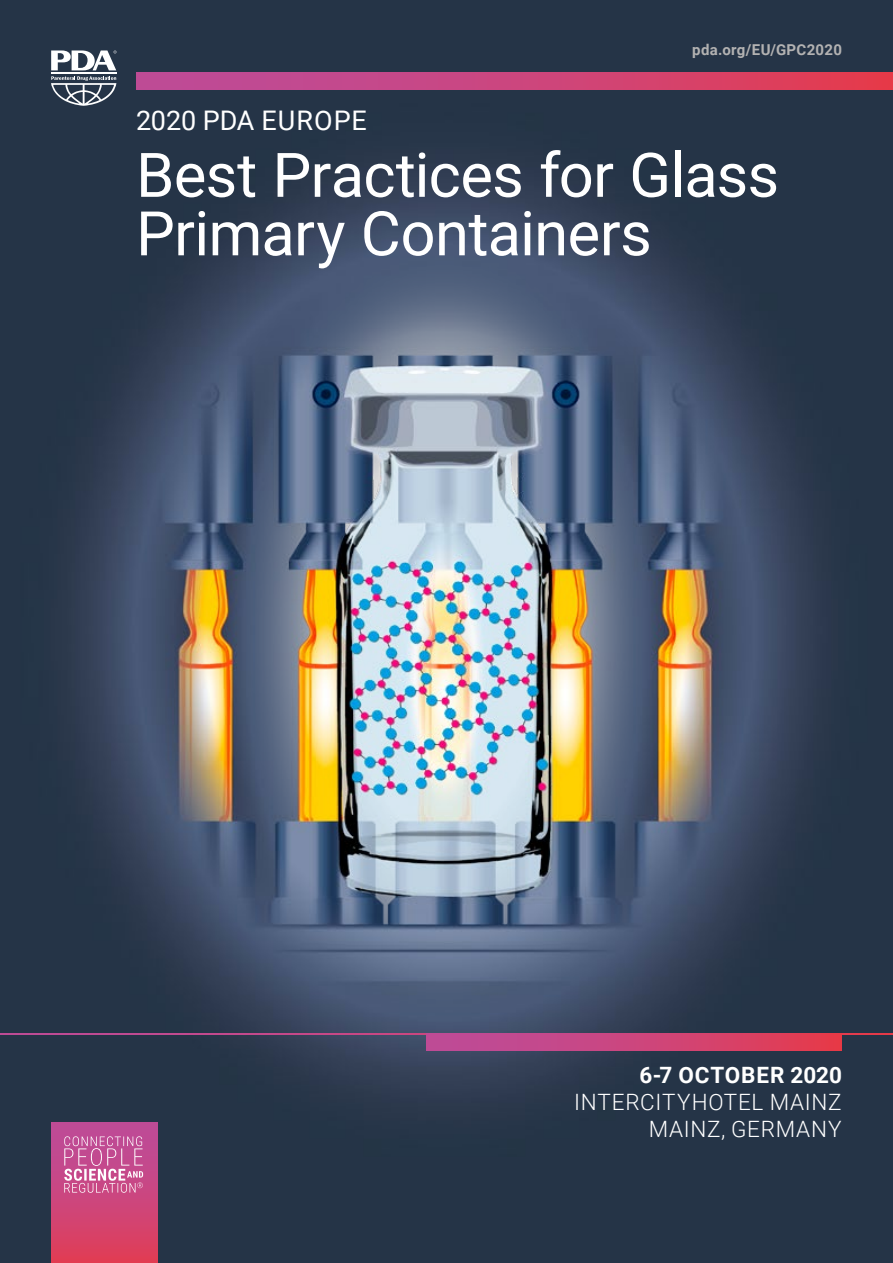
<style>
.page{position:relative;width:893px;height:1263px;background:#fff}
.page>*{position:absolute;margin:0;border:0;box-sizing:border-box;transform-origin:0 0}
.t1{font:61.5px/58.5px "Roboto";letter-spacing:-.01em;color:#fff}
.t2{font:27px "Roboto";letter-spacing:.015em;color:#fff}
.t3{font:300 22.5px/27px "Roboto";letter-spacing:.035em;color:#fff;text-align:right}
.t4{font:700 22.5px "Roboto";letter-spacing:.035em;color:#fff}
.t5{font:700 15px "Roboto";letter-spacing:.02em;color:#b3b2b2}
</style>
<div class="page">
<img style="left:0;top:0;width:893px;height:1263px">
<div style="left:136px;top:72px;width:757px;height:17px;background:linear-gradient(to right,#b94da0,#e33c51)"></div>
<hr style="left:51px;top:72px;width:65px;height:2px;background:#fff">
<svg style="left:51px;top:76px;width:65px;height:30px;background:#606b79"></svg>
<svg style="left:51px;top:50px;width:66px;height:20px"></svg>
<div style="left:52px;top:1123px;width:105px;height:140px;background:linear-gradient(to bottom,#ba4d9f,#de3e5a)"></div>
<svg style="left:64px;top:1136px;width:79px;height:57px;background:#cf6ea4"></svg>
<svg style="left:0;top:1033px;width:893px;height:1px"></svg>
<div style="left:427px;top:1033px;width:415px;height:17px;background:linear-gradient(to right,#b94da1,#e43c50)"></div>
<p class="t5" style="left:692px;top:39px;width:151px">pda.org/EU/GPC2020</p>
<p class="t2" style="left:136px;top:101px;width:232px">2020 PDA EUROPE</p>
<p class="t1" style="left:136px;top:143px;width:645px">Best Practices for Glass<br>Primary Containers</p>
<p class="t4" style="left:639px;top:1059px;width:204px">6-7 OCTOBER 2020</p>
<p class="t3" style="left:574px;top:1087px;width:269px">INTERCITYHOTEL MAINZ<br>MAINZ, GERMANY</p>
</div>
